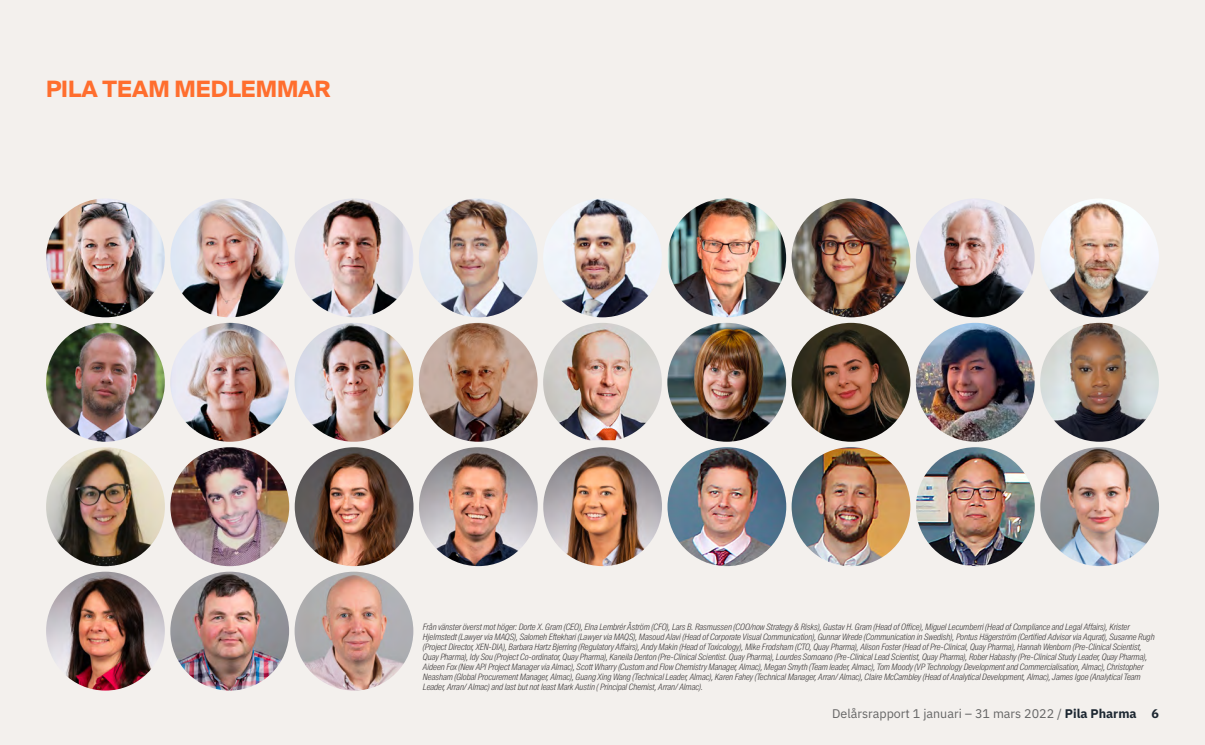
<style>
.page{position:relative;width:1205px;height:745px;background:#fff}
.page>*{position:absolute;margin:0;border:0;box-sizing:border-box;transform-origin:0 0}
.t1{font:700 22.5px "Suisse Intl";color:#ff6e2e}
.t2{font:12.5px "IBM Plex Sans";color:#646464}
.t3{font:italic 300 8.75px/10px "Suisse Intl Cond";color:#3c3838}
.s1{font-weight:700;color:#1b2630}
</style>
<div class="page">
<div style="left:0;top:0;width:1205px;height:744px;background:#f3f0ed"></div>
<img style="left:543px;top:198px;width:119px;height:119px;border-radius:59px">
<img style="left:295px;top:198px;width:118px;height:119px;border-radius:59px">
<img style="left:419px;top:198px;width:119px;height:119px;border-radius:59px">
<img style="left:295px;top:322px;width:118px;height:119px;border-radius:59px">
<img style="left:916px;top:198px;width:118px;height:119px;border-radius:59px">
<img style="left:1040px;top:198px;width:119px;height:119px;border-radius:59px">
<img style="left:46px;top:322px;width:119px;height:119px;border-radius:59px">
<img style="left:667px;top:198px;width:119px;height:119px;border-radius:59px">
<img style="left:791px;top:198px;width:119px;height:119px;border-radius:59px">
<img style="left:419px;top:322px;width:119px;height:119px;border-radius:59px">
<img style="left:170px;top:322px;width:119px;height:119px;border-radius:59px">
<img style="left:543px;top:323px;width:119px;height:117px">
<img style="left:667px;top:322px;width:119px;height:119px;border-radius:59px">
<img style="left:295px;top:447px;width:118px;height:118px;border-radius:59px">
<img style="left:419px;top:447px;width:119px;height:118px;border-radius:59px">
<img style="left:543px;top:447px;width:119px;height:118px;border-radius:59px">
<img style="left:667px;top:447px;width:119px;height:118px;border-radius:59px">
<img style="left:791px;top:447px;width:119px;height:118px;border-radius:59px">
<img style="left:916px;top:447px;width:119px;height:118px;border-radius:59px">
<img style="left:1040px;top:447px;width:119px;height:118px;border-radius:59px">
<img style="left:46px;top:571px;width:119px;height:119px;border-radius:59px">
<img style="left:170px;top:571px;width:119px;height:119px;border-radius:59px">
<img style="left:295px;top:571px;width:118px;height:119px;border-radius:59px">
<img style="left:916px;top:322px;width:118px;height:119px;border-radius:59px">
<img style="left:791px;top:322px;width:119px;height:119px;border-radius:59px">
<img style="left:1040px;top:322px;width:119px;height:119px;border-radius:59px">
<img style="left:46px;top:447px;width:119px;height:119px;border-radius:59px">
<img style="left:170px;top:447px;width:119px;height:119px;border-radius:59px">
<img style="left:46px;top:198px;width:119px;height:119px;border-radius:59px">
<img style="left:170px;top:198px;width:119px;height:119px;border-radius:59px">
<h1 class="t1" style="left:46px;top:76px;width:286px">PILA TEAM MEDLEMMAR</h1>
<p class="t3" style="left:423px;top:621px;width:733px">Från vänster överst mot höger: Dorte X. Gram (CEO), Elna Lembrér Åström (CFO), Lars B. Rasmussen (COO/now Strategy &amp; Risks), Gustav H. Gram (Head of Office), Miguel Lecumberri (Head of Compliance and Legal Affairs), Krister Hjelmstedt (Lawyer via MAQS), Salomeh Eftekhari (Lawyer via MAQS), Masoud Alavi (Head of Corporate Visual Communication), Gunnar Wrede (Communication in Swedish), Pontus Hägerström (Certified Advisor via Aqurat), Susanne Rugh (Project Director, XEN-DIA), Barbara Hartz Bjerring (Regulatory Affairs), Andy Makin (Head of Toxicology), Mike Frodsham (CTO, Quay Pharma), Alison Foster (Head of Pre-Clinical, Quay Pharma), Hannah Wenborn (Pre-Clinical Scientist, Quay Pharma), Idy Sou (Project Co-ordinator, Quay Pharma), Kaneila Denton (Pre-Clinical Scientist. Quay Pharma), Lourdes Somoano (Pre-Clinical Lead Scientist, Quay Pharma), Rober Habashy (Pre-Clinical Study Leader, Quay Pharma), Aideen Fox (New API Project Manager via Almac), Scott Wharry (Custom and Flow Chemistry Manager, Almac), Megan Smyth (Team leader, Almac), Tom Moody (VP Technology Development and Commercialisation, Almac), Christopher Neasham (Global Procurement Manager, Almac), Guang Xing Wang (Technical Leader, Almac), Karen Fahey (Technical Manager, Arran/ Almac), Claire McCambley (Head of Analytical Development, Almac), James Igoe (Analytical Team Leader, Arran/ Almac) and last but not least Mark Austin ( Principal Chemist, Arran/ Almac).</p>
<h2 class="t2" style="left:832px;top:703px;width:328px">Delårsrapport 1 januari – 31 mars 2022 / <span class="s1">Pila Pharma 6</span></h2>
</div>
